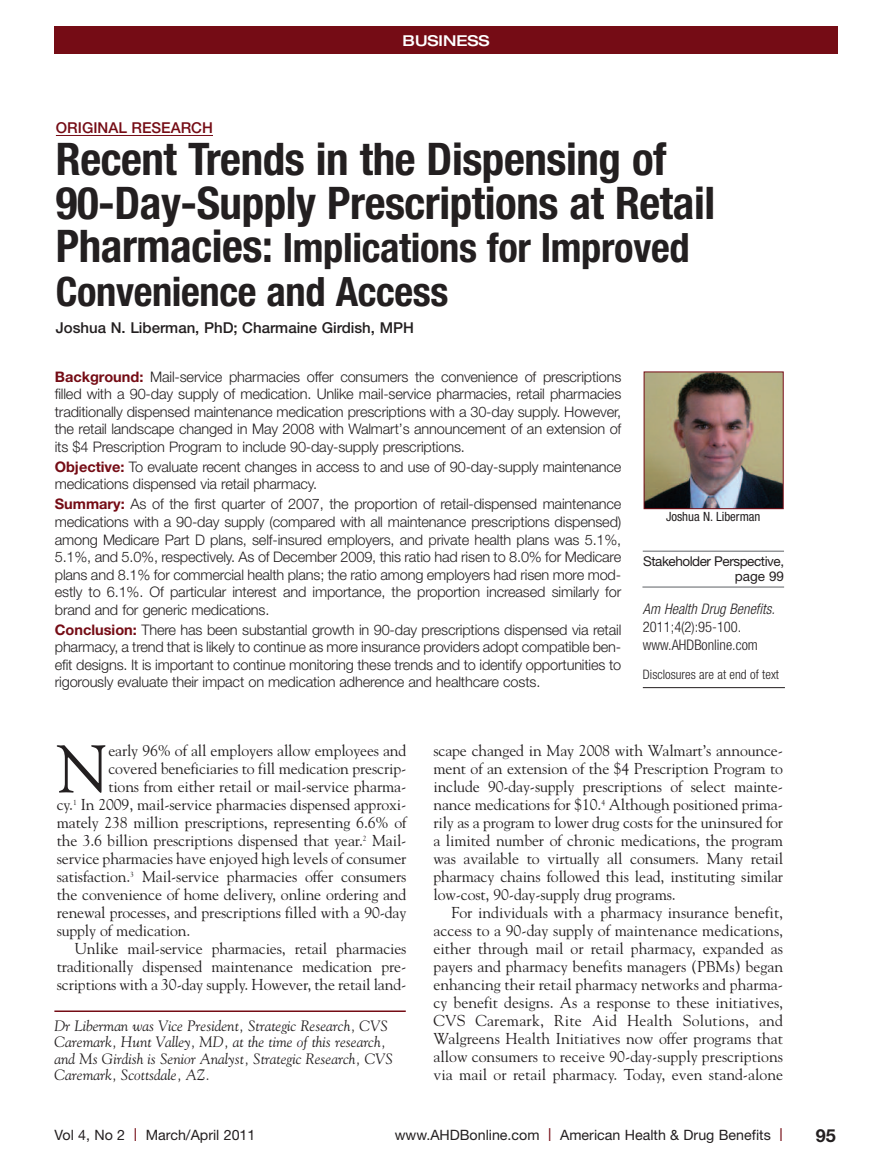
<style>
.page{position:relative;width:878px;height:1175px;background:#fff}
.page>*{position:absolute;margin:0;border:0;box-sizing:border-box;transform-origin:0 0}
.t1{font:66.9px "Goudy";color:#231f20}
.t2{font:700 condensed 45px/43.5px "Helvetica Neue";letter-spacing:-.01em;color:#231f20}
.t3{font:700 condensed 40.5px/43.5px "Helvetica Neue";letter-spacing:-.01em;color:#231f20}
.t4{font:700 18px "Helvetica Neue";color:#231f20}
.t5{font:15.75px/18px "Goudy";letter-spacing:-.01em;color:#231f20;text-align:justify}
.t6{font:italic 15px/16.5px "Goudy";color:#231f20}
.t7{font:500 15px "Helvetica Neue";color:#231f20}
.t8{font:500 15px "Helvetica Neue";color:#750c15}
.t9{font:500 expanded 15px "Helvetica Neue";color:#fff}
.t10{font:300 14.55px/17.5px "Helvetica Neue";letter-spacing:-.01em;color:#231f20;text-align:justify}
.t11{font:300 condensed 14.55px/18px "Helvetica Neue";color:#231f20}
.t12{font:italic 300 condensed 14.55px "Helvetica Neue";letter-spacing:.005em;color:#231f20}
.t13{font:14.25px "Helvetica Neue";color:#231f20}
.t14{font:13.5px/15px "Helvetica Neue";letter-spacing:-.035em;color:#231f20;text-align:right}
.t15{font:300 condensed 13.05px "Helvetica Neue";color:#231f20}
.t16{font:condensed 12.75px "Helvetica Neue";color:#231f20}
.s1{font-size:45px}
.s2{font-weight:700;color:#750c15}
.s3{font-weight:300;font-size:18px;color:#750c15}
</style>
<div class="page">
<div style="left:54px;top:26px;width:783px;height:27px;background:#750c15"></div>
<hr style="left:54px;top:1010px;width:352px;height:2px;background:#750c15">
<hr style="left:56px;top:135px;width:157px;height:1px;background:#750c15">
<hr style="left:642px;top:687px;width:142px;height:1px;background:#231f20">
<hr style="left:642px;top:550px;width:142px;height:2px;background:#939598">
<hr style="left:642px;top:586px;width:142px;height:2px;background:#939598">
<img style="left:645px;top:373px;width:136px;height:134px">
<div style="left:643px;top:371px;width:140px;height:138px;border:1px solid #750c15"></div>
<p class="t9" style="left:402px;top:35px;width:89px">BUSINESS</p>
<p class="t8" style="left:56px;top:122px;width:159px">ORIGINAL RESEARCH</p>
<h2 class="t2" style="left:56px;top:141px;width:660px">Recent Trends in the Dispensing of<br>90-Day-Supply Prescriptions at Retail</h2>
<h3 class="t3" style="left:56px;top:229px;width:635px"><span class="s1">Pharmacies:</span> Implications for Improved<br>Convenience and Access</h3>
<p class="t7" style="left:56px;top:322px;width:359px">Joshua N. Liberman, PhD; Charmaine Girdish, MPH</p>
<p class="t10" style="left:55px;top:369px;width:568px"><span class="s2">Background:</span> Mail-service pharmacies offer consumers the convenience of prescriptions filled with a 90-day supply of medication. Unlike mail-service pharmacies, retail pharmacies traditionally dispensed maintenance medication prescriptions with a 30-day supply. However, the retail landscape changed in May 2008 with Walmart’s announcement of an extension of its $4 Prescription Program to include 90-day-supply prescriptions.</p>
<p class="t10" style="left:55px;top:459px;width:568px"><span class="s2">Objective:</span> To evaluate recent changes in access to and use of 90-day-supply maintenance medications dispensed via retail pharmacy.</p>
<p class="t10" style="left:55px;top:497px;width:568px"><span class="s2">Summary:</span> As of the first quarter of 2007, the proportion of retail-dispensed maintenance medications with a 90-day supply (compared with all maintenance prescriptions dispensed) among Medicare Part D plans, self-insured employers, and private health plans was 5.1%, 5.1%, and 5.0%, respectively. As of December 2009, this ratio had risen to 8.0% for Medicare plans and 8.1% for commercial health plans; the ratio among employers had risen more mod&shy;estly to 6.1%. Of particular interest and importance, the proportion increased similarly for brand and for generic medications.</p>
<p class="t10" style="left:55px;top:622px;width:568px"><span class="s2">Conclusion:</span> There has been substantial growth in 90-day prescriptions dispensed via retail pharmacy, a trend that is likely to continue as more insurance providers adopt compatible ben&shy;efit designs. It is important to continue monitoring these trends and to identify opportunities to rigorously evaluate their impact on medication adherence and healthcare costs.</p>
<p class="t16" style="left:666px;top:512px;width:96px">Joshua N. Liberman</p>
<p class="t14" style="left:643px;top:555px;width:142px">Stakeholder Perspective, page 99</p>
<p class="t12" style="left:643px;top:603px;width:133px">Am Health Drug Benefits.</p>
<p class="t11" style="left:643px;top:619px;width:116px">2011;4(2):95-100. www.AHDBonline.com</p>
<p class="t15" style="left:643px;top:669px;width:137px">Disclosures are at end of text</p>
<h1 class="t1" style="left:57px;top:730px;width:54px">N</h1>
<p class="t5" style="left:108px;top:742px;width:299px">early 96% of all employers allow employees and</p>
<p class="t5" style="left:108px;top:760px;width:299px">covered beneficiaries to fill medication prescrip-</p>
<p class="t5" style="left:108px;top:778px;width:299px">tions from either retail or mail-service pharma-</p>
<p class="t5" style="left:57px;top:796px;width:351px">cy.<sup>1</sup> In 2009, mail-service pharmacies dispensed approxi-</p>
<p class="t5" style="left:57px;top:814px;width:351px">mately 238 million prescriptions, representing 6.6% of</p>
<p class="t5" style="left:57px;top:832px;width:351px">the 3.6 billion prescriptions dispensed that year.<sup>2</sup> Mail-</p>
<p class="t5" style="left:57px;top:850px;width:351px">service pharmacies have enjoyed high levels of consumer</p>
<p class="t5" style="left:57px;top:868px;width:351px">satisfaction.<sup>3</sup> Mail-service pharmacies offer consumers</p>
<p class="t5" style="left:57px;top:886px;width:351px">the convenience of home delivery, online ordering and</p>
<p class="t5" style="left:57px;top:904px;width:351px">renewal processes, and prescriptions filled with a 90-day</p>
<p class="t5" style="left:57px;top:922px;width:135px">supply of medication.</p>
<p class="t5" style="left:75px;top:940px;width:333px">Unlike mail-service pharmacies, retail pharmacies</p>
<p class="t5" style="left:57px;top:958px;width:351px">traditionally dispensed maintenance medication pre-</p>
<p class="t5" style="left:57px;top:976px;width:351px">scriptions with a 30-day supply. However, the retail land-</p>
<p class="t6" style="left:54px;top:1017px;width:340px">Dr Liberman was Vice President, Strategic Research, CVS Caremark, Hunt Valley, MD, at the time of this research, and Ms Girdish is Senior Analyst, Strategic Research, CVS Caremark, Scottsdale, AZ.</p>
<p class="t5" style="left:433px;top:742px;width:351px">scape changed in May 2008 with Walmart’s announce&shy;ment of an extension of the $4 Prescription Program to include 90-day-supply prescriptions of select mainte&shy;nance medications for $10.<sup>4</sup> Although positioned prima&shy;rily as a program to lower drug costs for the uninsured for a limited number of chronic medications, the program was available to virtually all consumers. Many retail pharmacy chains followed this lead, instituting similar low-cost, 90-day-supply drug programs.</p>
<p class="t5" style="left:433px;top:904px;width:351px;text-indent:18px">For individuals with a pharmacy insurance benefit, access to a 90-day supply of maintenance medications, either through mail or retail pharmacy, expanded as payers and pharmacy benefits managers (PBMs) began enhancing their retail pharmacy networks and pharma&shy;cy benefit designs. As a response to these initiatives, CVS Caremark, Rite Aid Health Solutions, and Walgreens Health Initiatives now offer programs that allow consumers to receive 90-day-supply prescriptions via mail or retail pharmacy. Today, even stand-alone</p>
<p class="t13" style="left:55px;top:1129px;width:202px">Vol 4, No 2 <span class="s3">l</span> March/April 2011</p>
<p class="t13" style="left:395px;top:1129px;width:389px">www.AHDBonline.com <span class="s3">l</span> American Health &amp; Drug Benefits <span class="s3">l</span></p>
<p class="t4" style="left:816px;top:1129px;width:21px">95</p>
</div>
